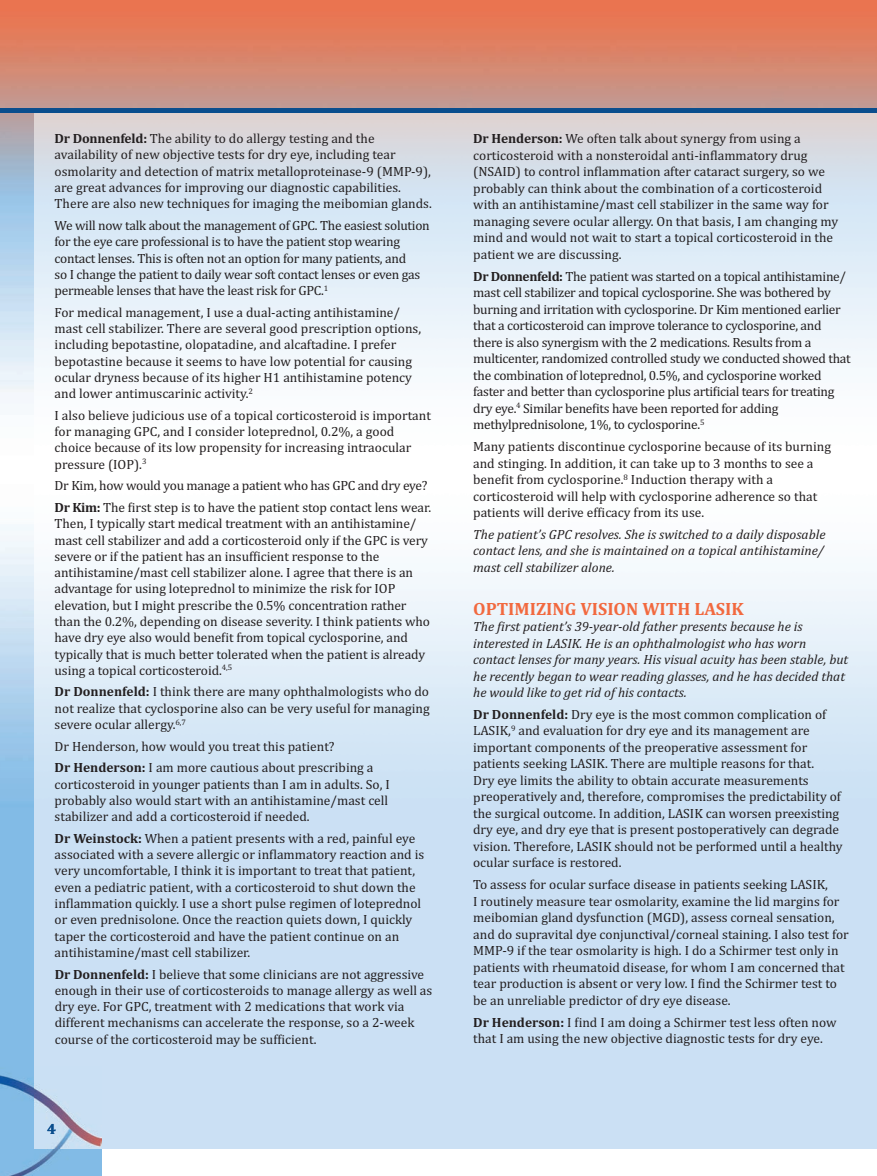
<style>
.page{position:relative;width:877px;height:1176px;background:#fff}
.page>*{position:absolute;margin:0;border:0;box-sizing:border-box;transform-origin:0 0}
.t1{font:700 18px "Cambria";color:#f2693f}
.t2{font:700 15px "Cambria";color:#0a4e8d}
.t3{font:13.5px/16.4px "Cambria";color:#231f20}
.t4{font:13.5px/16.5px "Cambria";letter-spacing:-.02em;color:#231f20}
.t5{font:italic 13.5px/16.5px "Cambria";color:#231f20;text-align:justify}
.s1{font-weight:700}
</style>
<div class="page">
<img style="left:0;top:0;width:877px;height:1067px">
<img style="left:34px;top:113px;width:68px;height:954px">
<img style="left:0;top:1067px;width:102px;height:109px">
<div style="left:0;top:108px;width:877px;height:5px;background:#0a4e8d"></div>
<p class="t3" style="left:55px;top:130px;width:379px"><span class="s1">Dr Donnenfeld:</span> The ability to do allergy testing and the availability of new objective tests for dry eye, including tear osmolarity and detection of matrix metalloproteinase-9 (MMP-9), are great advances for improving our diagnostic capabilities.<br>There are also new techniques for imaging the meibomian glands.</p>
<p class="t4" style="left:55px;top:217px;width:377px">We will now talk about the management of GPC. The easiest solution for the eye care professional is to have the patient stop wearing contact lenses. This is often not an option for many patients, and<br>so I change the patient to daily wear soft contact lenses or even gas permeable lenses that have the least risk for GPC.<sup>1</sup></p>
<p class="t3" style="left:55px;top:304px;width:368px">For medical management, I use a dual-acting antihistamine/ mast cell stabilizer. There are several good prescription options, including bepotastine, olopatadine, and alcaftadine. I prefer bepotastine because it seems to have low potential for causing ocular dryness because of its higher H1 antihistamine potency and lower antimuscarinic activity.<sup>2</sup></p>
<p class="t3" style="left:55px;top:407px;width:378px">I also believe judicious use of a topical corticosteroid is important for managing GPC, and I consider loteprednol, 0.2%, a good choice because of its low propensity for increasing intraocular pressure (IOP).<sup>3</sup></p>
<p class="t4" style="left:55px;top:475px;width:378px;line-height:21.8px">Dr Kim, how would you manage a patient who has GPC and dry eye?<br><span class="s1">Dr Kim:</span> The first step is to have the patient stop contact lens wear.</p>
<p class="t3" style="left:55px;top:515px;width:377px">Then, I typically start medical treatment with an antihistamine/ mast cell stabilizer and add a corticosteroid only if the GPC is very severe or if the patient has an insufficient response to the antihistamine/mast cell stabilizer alone. I agree that there is an advantage for using loteprednol to minimize the risk for IOP elevation, but I might prescribe the 0.5% concentration rather than the 0.2%, depending on disease severity. I think patients who have dry eye also would benefit from topical cyclosporine, and typically that is much better tolerated when the patient is already using a topical corticosteroid.<sup>4,5</sup></p>
<p class="t3" style="left:55px;top:684px;width:377px;text-align:justify"><span class="s1">Dr Donnenfeld:</span> I think there are many ophthalmologists who do not realize that cyclosporine also can be very useful for managing severe ocular allergy.<sup>6,7</sup></p>
<p class="t3" style="left:55px;top:735px;width:320px;line-height:21.8px">Dr Henderson, how would you treat this patient?<br><span class="s1">Dr Henderson:</span> I am more cautious about prescribing a</p>
<p class="t3" style="left:55px;top:776px;width:337px">corticosteroid in younger patients than I am in adults. So, I probably also would start with an antihistamine/mast cell stabilizer and add a corticosteroid if needed.</p>
<p class="t3" style="left:55px;top:830px;width:371px"><span class="s1">Dr Weinstock:</span> When a patient presents with a red, painful eye associated with a severe allergic or inflammatory reaction and is very uncomfortable, I think it is important to treat that patient, even a pediatric patient, with a corticosteroid to shut down the inflammation quickly. I use a short pulse regimen of loteprednol or even prednisolone. Once the reaction quiets down, I quickly taper the corticosteroid and have the patient continue on an antihistamine/mast cell stabilizer.</p>
<p class="t3" style="left:55px;top:966px;width:379px"><span class="s1">Dr Donnenfeld:</span> I believe that some clinicians are not aggressive enough in their use of corticosteroids to manage allergy as well as dry eye. For GPC, treatment with 2 medications that work via different mechanisms can accelerate the response, so a 2-week course of the corticosteroid may be sufficient.</p>
<p class="t2" style="left:47px;top:1120px;width:10px">4</p>
<p class="t3" style="left:473px;top:130px;width:366px"><span class="s1">Dr Henderson:</span> We often talk about synergy from using a corticosteroid with a nonsteroidal anti-inflammatory drug (NSAID) to control inflammation after cataract surgery, so we probably can think about the combination of a corticosteroid with an antihistamine/mast cell stabilizer in the same way for managing severe ocular allergy. On that basis, I am changing my mind and would not wait to start a topical corticosteroid in the patient we are discussing.</p>
<p class="t4" style="left:473px;top:268px;width:379px"><span class="s1">Dr Donnenfeld:</span> The patient was started on a topical antihistamine/ mast cell stabilizer and topical cyclosporine. She was bothered by burning and irritation with cyclosporine. Dr Kim mentioned earlier that a corticosteroid can improve tolerance to cyclosporine, and there is also synergism with the 2 medications. Results from a multicenter, randomized controlled study we conducted showed that the combination of loteprednol, 0.5%, and cyclosporine worked faster and better than cyclosporine plus artificial tears for treating dry eye.<sup>4</sup> Similar benefits have been reported for adding methylprednisolone, 1%, to cyclosporine.<sup>5</sup></p>
<p class="t3" style="left:473px;top:438px;width:359px">Many patients discontinue cyclosporine because of its burning and stinging. In addition, it can take up to 3 months to see a benefit from cyclosporine.<sup>8</sup> Induction therapy with a corticosteroid will help with cyclosporine adherence so that patients will derive efficacy from its use.</p>
<p class="t5" style="left:473px;top:526px;width:354px">The patient’s GPC resolves. She is switched to a daily disposable contact lens, and she is maintained on a topical antihistamine/ mast cell stabilizer alone.</p>
<h1 class="t1" style="left:473px;top:598px;width:272px">OPTIMIZING VISION WITH LASIK</h1>
<p class="t5" style="left:473px;top:618px;width:377px;text-align:left">The first patient’s 39-year-old father presents because he is interested in LASIK. He is an ophthalmologist who has worn contact lenses for many years. His visual acuity has been stable, but he recently began to wear reading glasses, and he has decided that he would like to get rid of his contacts.</p>
<p class="t3" style="left:473px;top:706px;width:371px"><span class="s1">Dr Donnenfeld:</span> Dry eye is the most common complication of LASIK,<sup>9</sup> and evaluation for dry eye and its management are important components of the preoperative assessment for patients seeking LASIK. There are multiple reasons for that.<br>Dry eye limits the ability to obtain accurate measurements preoperatively and, therefore, compromises the predictability of the surgical outcome. In addition, LASIK can worsen preexisting dry eye, and dry eye that is present postoperatively can degrade vision. Therefore, LASIK should not be performed until a healthy ocular surface is restored.</p>
<p class="t3" style="left:473px;top:876px;width:377px">To assess for ocular surface disease in patients seeking LASIK,<br>I routinely measure tear osmolarity, examine the lid margins for meibomian gland dysfunction (MGD), assess corneal sensation, and do supravital dye conjunctival/corneal staining. I also test for MMP-9 if the tear osmolarity is high. I do a Schirmer test only in patients with rheumatoid disease, for whom I am concerned that tear production is absent or very low. I find the Schirmer test to be an unreliable predictor of dry eye disease.</p>
<p class="t3" style="left:473px;top:1014px;width:365px"><span class="s1">Dr Henderson:</span> I find I am doing a Schirmer test less often now that I am using the new objective diagnostic tests for dry eye.</p>
</div>
